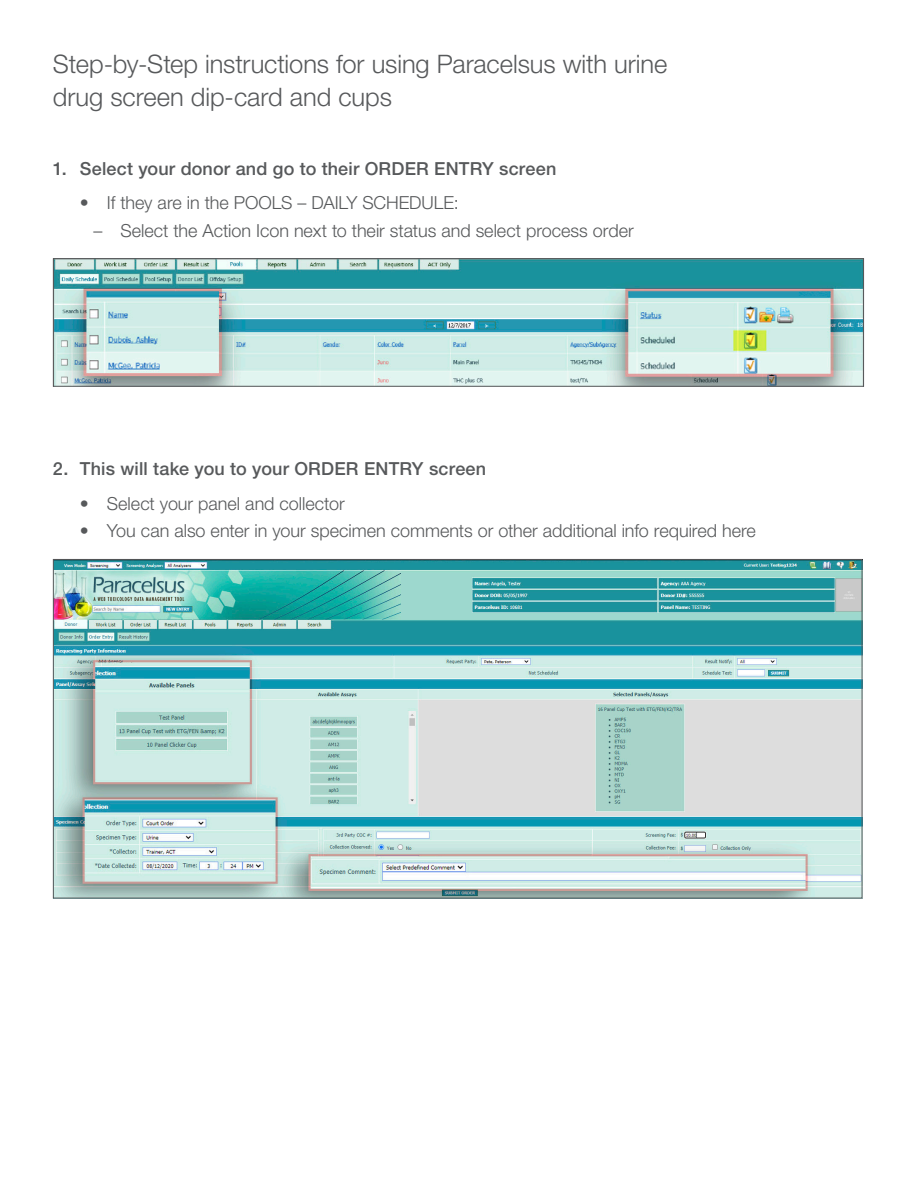
<style>
.page{position:relative;width:918px;height:1188px;background:#fff}
.page>*{position:absolute;margin:0;border:0;box-sizing:border-box;transform-origin:0 0}
.Subject_Header{font:300 25.5px "Helvetica Neue LT Std";letter-spacing:-.005em;color:#57595b}
.t1{font:300 18px "Helvetica Neue LT Std";color:#57595b}
.t2{font:500 18px "Helvetica Neue LT Std";letter-spacing:.01em;color:#57595b}
</style>
<div class="page">
<img style="left:55px;top:260px;width:807px;height:125px">
<div style="left:53px;top:258px;width:811px;height:129px;border:1px solid #57595b"></div>
<img style="left:55px;top:561px;width:805px;height:335px">
<p class="Subject_Header" style="left:53px;top:49px;width:616px">Step-by-Step instructions for using Paracelsus with urine</p>
<p class="Subject_Header" style="left:53px;top:82px;width:341px">drug screen dip-card and cups</p>
<p class="t2" style="left:53px;top:157px;width:505px">1. Select your donor and go to their ORDER ENTRY screen</p>
<p class="t1" style="left:80px;top:192px;width:380px">• If they are in the POOLS – DAILY SCHEDULE:</p>
<p class="t1" style="left:93px;top:219px;width:542px">– Select the Action Icon next to their status and select process order</p>
<p class="t2" style="left:53px;top:458px;width:435px">2. This will take you to your ORDER ENTRY screen</p>
<p class="t1" style="left:80px;top:492px;width:266px">• Select your panel and collector</p>
<p class="t1" style="left:80px;top:520px;width:678px">• You can also enter in your specimen comments or other additional info required here</p>
</div>
